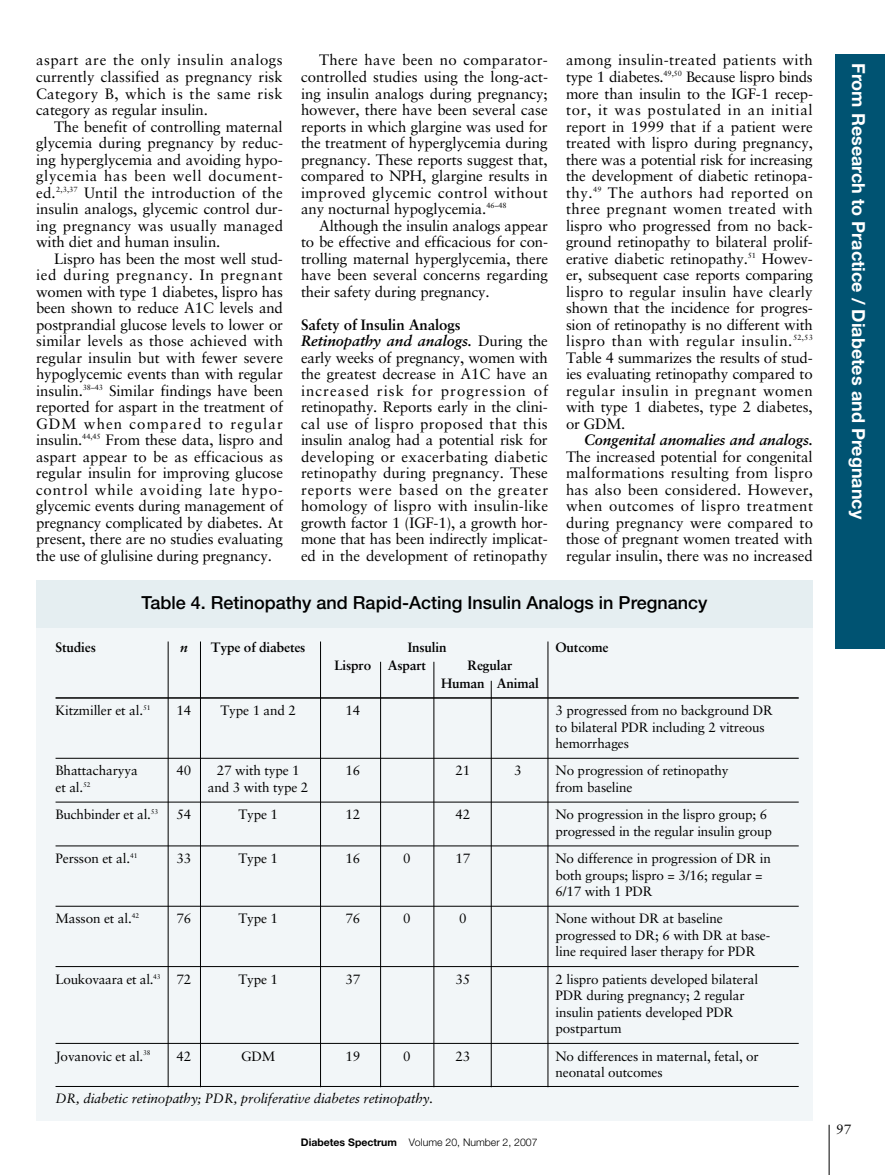
<style>
.page{position:relative;width:885px;height:1175px;background:#fff}
.page>*{position:absolute;margin:0;border:0;box-sizing:border-box;transform-origin:0 0}
.t1{font:500 18px "Helvetica Neue LT";color:#000}
.t2{font:700 18px "Helvetica Neue LT";color:#fff}
.t3{font:15px/16.5px "Sabon LT";letter-spacing:-.005em;color:#000;text-align:justify}
.t4{font:italic 700 15px "Sabon LT";letter-spacing:-.01em;color:#000}
.t5{font:13.5px/16.5px "Sabon LT";letter-spacing:-.01em;color:#000}
.t6{font:700 13.5px/18px "Sabon LT";letter-spacing:-.01em;color:#000;text-align:center}
.t7{font:italic 13.5px "Sabon LT";letter-spacing:-.01em;color:#000}
.t8{font:italic 700 13.5px "Sabon LT";color:#000}
.t9{font:300 10.5px "Helvetica Neue LT";color:#000}
.s1{font-weight:700}
.s2{font-weight:700;font-style:italic}
</style>
<div class="page">
<hr style="left:828px;top:1124px;width:1px;height:50px;background:#000">
<div style="left:834px;top:54px;width:50px;height:594px;background:#005372"></div>
<div style="left:36px;top:582px;width:776px;height:538px;background:#f2f6f8"></div>
<div style="left:36px;top:580px;width:776px;height:48px;background:#e5eef1"></div>
<hr style="left:56px;top:697px;width:742px;height:1px;background:#000">
<hr style="left:56px;top:758px;width:742px;height:1px;background:#000">
<hr style="left:56px;top:801px;width:742px;height:1px;background:#000">
<hr style="left:56px;top:845px;width:742px;height:1px;background:#000">
<hr style="left:56px;top:905px;width:742px;height:1px;background:#000">
<hr style="left:56px;top:966px;width:742px;height:1px;background:#000">
<hr style="left:56px;top:1043px;width:742px;height:1px;background:#000">
<hr style="left:56px;top:1086px;width:742px;height:1px;background:#000">
<hr style="left:168px;top:641px;width:1px;height:446px;background:#000">
<hr style="left:200px;top:641px;width:1px;height:446px;background:#000">
<hr style="left:320px;top:641px;width:1px;height:446px;background:#000">
<hr style="left:380px;top:662px;width:1px;height:425px;background:#000">
<hr style="left:547px;top:641px;width:1px;height:446px;background:#000">
<hr style="left:433px;top:662px;width:1px;height:425px;background:#000">
<hr style="left:491px;top:681px;width:1px;height:406px;background:#000">
<p class="t3" style="left:301px;top:54px;width:248px;text-indent:18px">There have been no comparator&shy;controlled studies using the long-act&shy;ing insulin analogs during pregnancy; however, there have been several case reports in which glargine was used for the treatment of hyperglycemia during pregnancy. These reports suggest that, compared to NPH, glargine results in improved glycemic control without any nocturnal hypoglycemia.<sup>46–48</sup></p>
<p class="t3" style="left:301px;top:219px;width:248px;text-indent:18px">Although the insulin analogs appear to be effective and efficacious for con&shy;trolling maternal hyperglycemia, there have been several concerns regarding their safety during pregnancy.</p>
<p class="t3" style="left:301px;top:318px;width:248px;text-align:left"><span class="s1">Safety of Insulin Analogs<br></span><span class="s2">Retinopathy and analogs.</span> During the early weeks of pregnancy, women with the greatest decrease in A1C have an increased risk for progression of retinopathy. Reports early in the clini&shy;cal use of lispro proposed that this insulin analog had a potential risk for developing or exacerbating diabetic retinopathy during pregnancy. These reports were based on the greater homology of lispro with insulin-like growth factor 1 (IGF-1), a growth hor&shy;mone that has been indirectly implicat&shy;ed in the development of retinopathy</p>
<p class="t3" style="left:36px;top:54px;width:248px">aspart are the only insulin analogs currently classified as pregnancy risk Category B, which is the same risk category as regular insulin.</p>
<p class="t3" style="left:36px;top:120px;width:248px;text-indent:18px">The benefit of controlling maternal glycemia during pregnancy by reduc&shy;ing hyperglycemia and avoiding hypo&shy;glycemia has been well document&shy;ed.<sup>2,3,37</sup> Until the introduction of the insulin analogs, glycemic control dur&shy;ing pregnancy was usually managed with diet and human insulin.</p>
<p class="t3" style="left:36px;top:252px;width:248px;text-indent:18px">Lispro has been the most well stud&shy;ied during pregnancy. In pregnant women with type 1 diabetes, lispro has been shown to reduce A1C levels and postprandial glucose levels to lower or similar levels as those achieved with regular insulin but with fewer severe hypoglycemic events than with regular insulin.<sup>38–43</sup> Similar findings have been reported for aspart in the treatment of GDM when compared to regular insulin.<sup>44,45</sup> From these data, lispro and aspart appear to be as efficacious as regular insulin for improving glucose control while avoiding late hypo&shy;glycemic events during management of pregnancy complicated by diabetes. At present, there are no studies evaluating the use of glulisine during pregnancy.</p>
<p class="t3" style="left:565px;top:54px;width:248px">among insulin-treated patients with type 1 diabetes.<sup>49,50</sup> Because lispro binds more than insulin to the IGF-1 recep&shy;tor, it was postulated in an initial report in 1999 that if a patient were treated with lispro during pregnancy, there was a potential risk for increasing the development of diabetic retinopa&shy;thy.<sup>49</sup> The authors had reported on three pregnant women treated with lispro who progressed from no back&shy;ground retinopathy to bilateral prolif&shy;erative diabetic retinopathy.<sup>51</sup> Howev&shy;er, subsequent case reports comparing lispro to regular insulin have clearly shown that the incidence for progres&shy;sion of retinopathy is no different with lispro than with regular insulin.<sup>52,53<br></sup>Table 4 summarizes the results of stud&shy;ies evaluating retinopathy compared to regular insulin in pregnant women with type 1 diabetes, type 2 diabetes, or GDM.</p>
<p class="t4" style="left:583px;top:434px;width:230px">Congenital anomalies and analogs.</p>
<p class="t3" style="left:565px;top:450px;width:248px">The increased potential for congenital malformations resulting from lispro has also been considered. However, when outcomes of lispro treatment during pregnancy were compared to those of pregnant women treated with regular insulin, there was no increased</p>
<p class="t1" style="left:141px;top:596px;width:567px">Table 4. Retinopathy and Rapid-Acting Insulin Analogs in Pregnancy</p>
<p class="t6" style="left:56px;top:639px;width:42px">Studies</p>
<p class="t8" style="left:180px;top:642px;width:9px">n</p>
<p class="t6" style="left:211px;top:639px;width:96px">Type of diabetes</p>
<p class="t6" style="left:407px;top:639px;width:40px">Insulin</p>
<p class="t6" style="left:555px;top:639px;width:55px">Outcome</p>
<p class="t6" style="left:334px;top:657px;width:93px">Lispro Aspart</p>
<p class="t6" style="left:441px;top:657px;width:99px">Regular<br>Human Animal</p>
<p class="t5" style="left:56px;top:703px;width:96px">Kitzmiller et al.<sup>51</sup></p>
<p class="t5" style="left:176px;top:703px;width:16px">14</p>
<p class="t5" style="left:220px;top:703px;width:77px">Type 1 and 2</p>
<p class="t5" style="left:345px;top:703px;width:16px">14</p>
<p class="t5" style="left:555px;top:703px;width:219px">3 progressed from no background DR to bilateral PDR including 2 vitreous hemorrhages</p>
<p class="t5" style="left:56px;top:764px;width:84px">Bhattacharyya</p>
<p class="t5" style="left:176px;top:764px;width:16px">40</p>
<p class="t5" style="left:217px;top:764px;width:84px">27 with type 1</p>
<p class="t5" style="left:345px;top:764px;width:16px">16</p>
<p class="t5" style="left:455px;top:764px;width:16px">21</p>
<p class="t5" style="left:514px;top:764px;width:9px">3</p>
<p class="t5" style="left:555px;top:764px;width:174px">No progression of retinopathy</p>
<p class="t5" style="left:56px;top:780px;width:37px">et al.<sup>52</sup></p>
<p class="t5" style="left:208px;top:780px;width:102px">and 3 with type 2</p>
<p class="t5" style="left:555px;top:780px;width:78px">from baseline</p>
<p class="t5" style="left:56px;top:808px;width:104px">Buchbinder et al.<sup>53</sup></p>
<p class="t5" style="left:176px;top:808px;width:16px">54</p>
<p class="t5" style="left:238px;top:808px;width:41px">Type 1</p>
<p class="t5" style="left:345px;top:808px;width:16px">12</p>
<p class="t5" style="left:455px;top:808px;width:16px">42</p>
<p class="t5" style="left:555px;top:808px;width:218px">No progression in the lispro group; 6 progressed in the regular insulin group</p>
<p class="t5" style="left:56px;top:851px;width:83px">Persson et al.<sup>41</sup></p>
<p class="t5" style="left:176px;top:851px;width:16px">33</p>
<p class="t5" style="left:238px;top:851px;width:41px">Type 1</p>
<p class="t5" style="left:345px;top:851px;width:16px">16</p>
<p class="t5" style="left:403px;top:851px;width:9px">0</p>
<p class="t5" style="left:455px;top:851px;width:16px">17</p>
<p class="t5" style="left:555px;top:851px;width:217px">No difference in progression of DR in both groups; lispro = 3/16; regular =<br>6/17 with 1 PDR</p>
<p class="t5" style="left:56px;top:912px;width:85px">Masson et al.<sup>42</sup></p>
<p class="t5" style="left:176px;top:912px;width:16px">76</p>
<p class="t5" style="left:238px;top:912px;width:41px">Type 1</p>
<p class="t5" style="left:345px;top:912px;width:16px">76</p>
<p class="t5" style="left:403px;top:912px;width:9px">0</p>
<p class="t5" style="left:459px;top:912px;width:9px">0</p>
<p class="t5" style="left:555px;top:912px;width:216px">None without DR at baseline progressed to DR; 6 with DR at base&shy;line required laser therapy for PDR</p>
<p class="t5" style="left:56px;top:972px;width:137px">Loukovaara et al.<sup>43</sup> 72</p>
<p class="t5" style="left:238px;top:972px;width:41px">Type 1</p>
<p class="t5" style="left:345px;top:972px;width:16px">37</p>
<p class="t5" style="left:455px;top:972px;width:16px">35</p>
<p class="t5" style="left:555px;top:972px;width:204px">2 lispro patients developed bilateral<br>PDR during pregnancy; 2 regular insulin patients developed PDR postpartum</p>
<p class="t5" style="left:56px;top:1049px;width:97px">Jovanovic et al.<sup>38</sup></p>
<p class="t5" style="left:176px;top:1049px;width:16px">42</p>
<p class="t5" style="left:241px;top:1049px;width:36px">GDM</p>
<p class="t5" style="left:345px;top:1049px;width:16px">19</p>
<p class="t5" style="left:403px;top:1049px;width:9px">0</p>
<p class="t5" style="left:455px;top:1049px;width:16px">23</p>
<p class="t5" style="left:555px;top:1049px;width:205px">No differences in maternal, fetal, or neonatal outcomes</p>
<p class="t7" style="left:56px;top:1093px;width:379px">DR, diabetic retinopathy; PDR, proliferative diabetes retinopathy.</p>
<p class="t9" style="left:301px;top:1138px;width:238px"><span class="s1">Diabetes Spectrum</span> Volume 20, Number 2, 2007</p>
<p class="t2" style="left:864px;top:63px;width:457px;rotate:90deg">From Research to Practice / Diabetes and Pregnancy</p>
<p class="t5" style="left:836px;top:1122px;width:17px">97</p>
</div>
